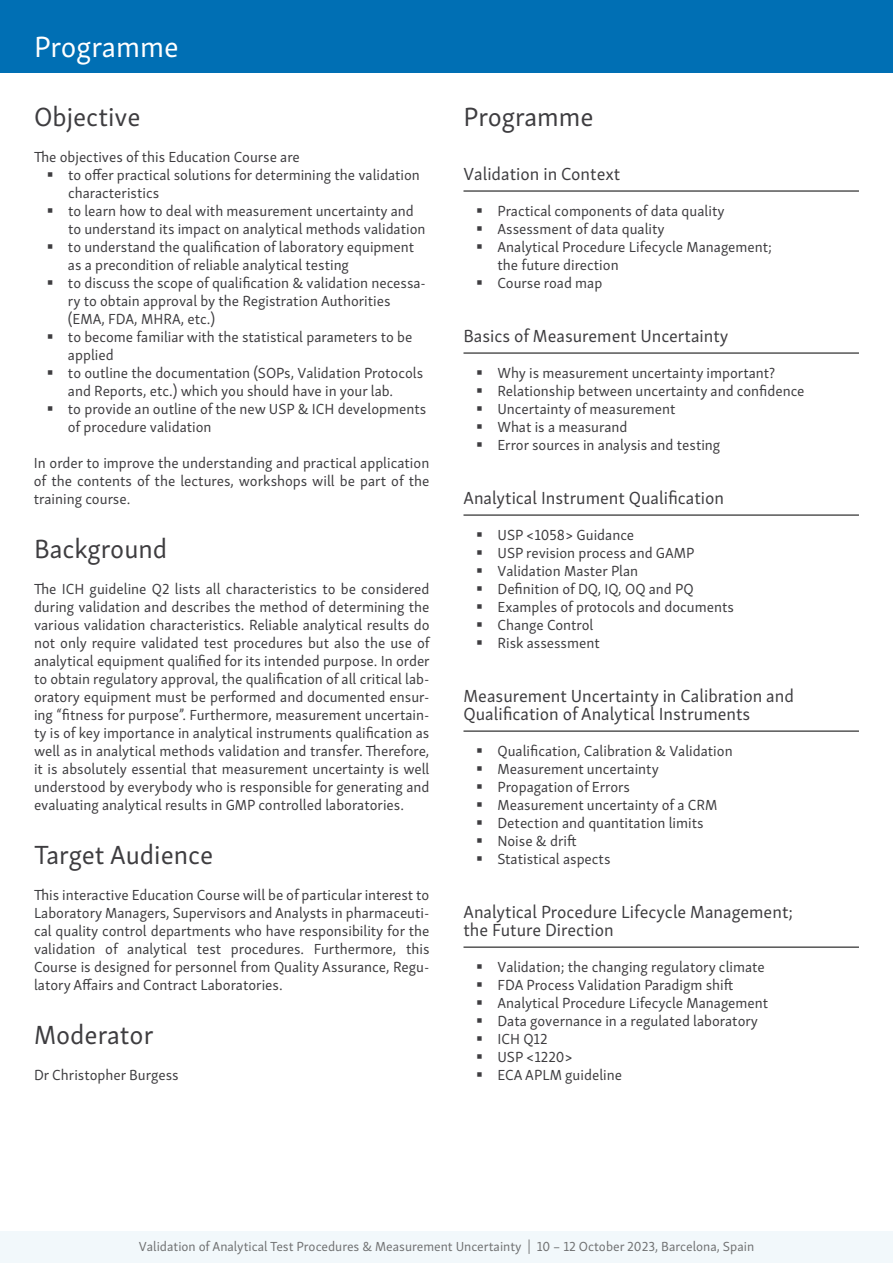
<style>
.page{position:relative;width:893px;height:1263px;background:#fff}
.page>*{position:absolute;margin:0;border:0;box-sizing:border-box;transform-origin:0 0}
.t1{font:30px "Skolar Sans Latn";color:#fff}
.t2{font:27px "Skolar Sans Latn";color:#3e3d40}
.t3{font:18px/18px "Skolar Sans Latn";color:#3e3d40}
.t4{font:15px/18px "Skolar Sans Latn";color:#3e3d40}
.t5{font:13.5px "Skolar Sans Latn";color:#707172}
</style>
<div class="page">
<div style="left:0;top:0;width:893px;height:72px;background:#006fb4"></div>
<hr style="left:463px;top:191px;width:396px;height:1px;background:#000">
<hr style="left:463px;top:353px;width:396px;height:1px;background:#000">
<hr style="left:463px;top:515px;width:396px;height:1px;background:#000">
<hr style="left:463px;top:731px;width:396px;height:1px;background:#000">
<hr style="left:463px;top:947px;width:396px;height:1px;background:#000">
<div style="left:0;top:1231px;width:893px;height:32px;background:#f2f8fb"></div>
<h1 class="t1" style="left:34px;top:24px;width:146px">Programme</h1>
<h2 class="t2" style="left:34px;top:96px;width:108px">Objective</h2>
<p class="t4" style="left:68px;top:147px;width:360px;text-indent:-34px">The objectives of this Education Course are<br>to offer practical solutions for determining the validation characteristics<br>to learn how to deal with measurement uncertainty and to understand its impact on analytical methods validation to understand the qualification of laboratory equipment as a precondition of reliable analytical testing<br>to discuss the scope of qualification &amp; validation necessa&shy;ry to obtain approval by the Registration Authorities (EMA, FDA, MHRA, etc.)<br>to become familiar with the statistical parameters to be applied<br>to outline the documentation (SOPs, Validation Protocols and Reports, etc.) which you should have in your lab.<br>to provide an outline of the new USP &amp; ICH developments of procedure validation</p>
<p class="t4" style="left:34px;top:453px;width:397px;text-align:justify">In order to improve the understanding and practical application of the contents of the lectures, workshops will be part of the training course.</p>
<h2 class="t2" style="left:34px;top:528px;width:135px">Background</h2>
<p class="t4" style="left:34px;top:579px;width:397px;text-align:justify">The ICH guideline Q2 lists all characteristics to be considered during validation and describes the method of determining the various validation characteristics. Reliable analytical results do not only require validated test procedures but also the use of analytical equipment qualified for its intended purpose. In order to obtain regulatory approval, the qualification of all critical lab&shy;oratory equipment must be performed and documented ensur&shy;ing “fitness for purpose”. Furthermore, measurement uncertain&shy;ty is of key importance in analytical instruments qualification as well as in analytical methods validation and transfer. Therefore, it is absolutely essential that measurement uncertainty is well understood by everybody who is responsible for generating and evaluating analytical results in GMP controlled laboratories.</p>
<h2 class="t2" style="left:34px;top:834px;width:181px">Target Audience</h2>
<p class="t4" style="left:34px;top:885px;width:397px;text-align:justify">This interactive Education Course will be of particular interest to Laboratory Managers, Supervisors and Analysts in pharmaceuti&shy;cal quality control departments who have responsibility for the validation of analytical test procedures. Furthermore, this Course is designed for personnel from Quality Assurance, Regu&shy;latory Affairs and Contract Laboratories.</p>
<h2 class="t2" style="left:34px;top:1014px;width:121px">Moderator</h2>
<p class="t4" style="left:34px;top:1065px;width:146px">Dr Christopher Burgess</p>
<h2 class="t2" style="left:463px;top:96px;width:132px">Programme</h2>
<p class="t3" style="left:463px;top:163px;width:158px">Validation in Context</p>
<p class="t4" style="left:497px;top:201px;width:276px">Practical components of data quality<br>Assessment of data quality<br>Analytical Procedure Lifecycle Management; the future direction<br>Course road map</p>
<p class="t3" style="left:463px;top:325px;width:266px">Basics of Measurement Uncertainty</p>
<p class="t4" style="left:497px;top:363px;width:309px">Why is measurement uncertainty important?<br>Relationship between uncertainty and confidence Uncertainty of measurement<br>What is a measurand<br>Error sources in analysis and testing</p>
<p class="t3" style="left:463px;top:487px;width:262px">Analytical Instrument Qualification</p>
<p class="t4" style="left:497px;top:525px;width:238px">USP &lt;1058&gt; Guidance<br>USP revision process and GAMP<br>Validation Master Plan<br>Definition of DQ, IQ, OQ and PQ<br>Examples of protocols and documents<br>Change Control<br>Risk assessment</p>
<p class="t3" style="left:463px;top:685px;width:332px">Measurement Uncertainty in Calibration and<br>Qualification of Analytical Instruments</p>
<p class="t4" style="left:497px;top:741px;width:237px">Qualification, Calibration &amp; Validation<br>Measurement uncertainty<br>Propagation of Errors<br>Measurement uncertainty of a CRM<br>Detection and quantitation limits<br>Noise &amp; drift<br>Statistical aspects</p>
<p class="t3" style="left:463px;top:901px;width:331px">Analytical Procedure Lifecycle Management; the Future Direction</p>
<p class="t4" style="left:497px;top:957px;width:272px">Validation; the changing regulatory climate<br>FDA Process Validation Paradigm shift<br>Analytical Procedure Lifecycle Management<br>Data governance in a regulated laboratory<br>ICH Q12<br>USP &lt;1220&gt;<br>ECA APLM guideline</p>
<p class="t5" style="left:139px;top:1236px;width:617px">Validation of Analytical Test Procedures &amp; Measurement Uncertainty | 10 – 12 October 2023, Barcelona, Spain</p>
</div>
